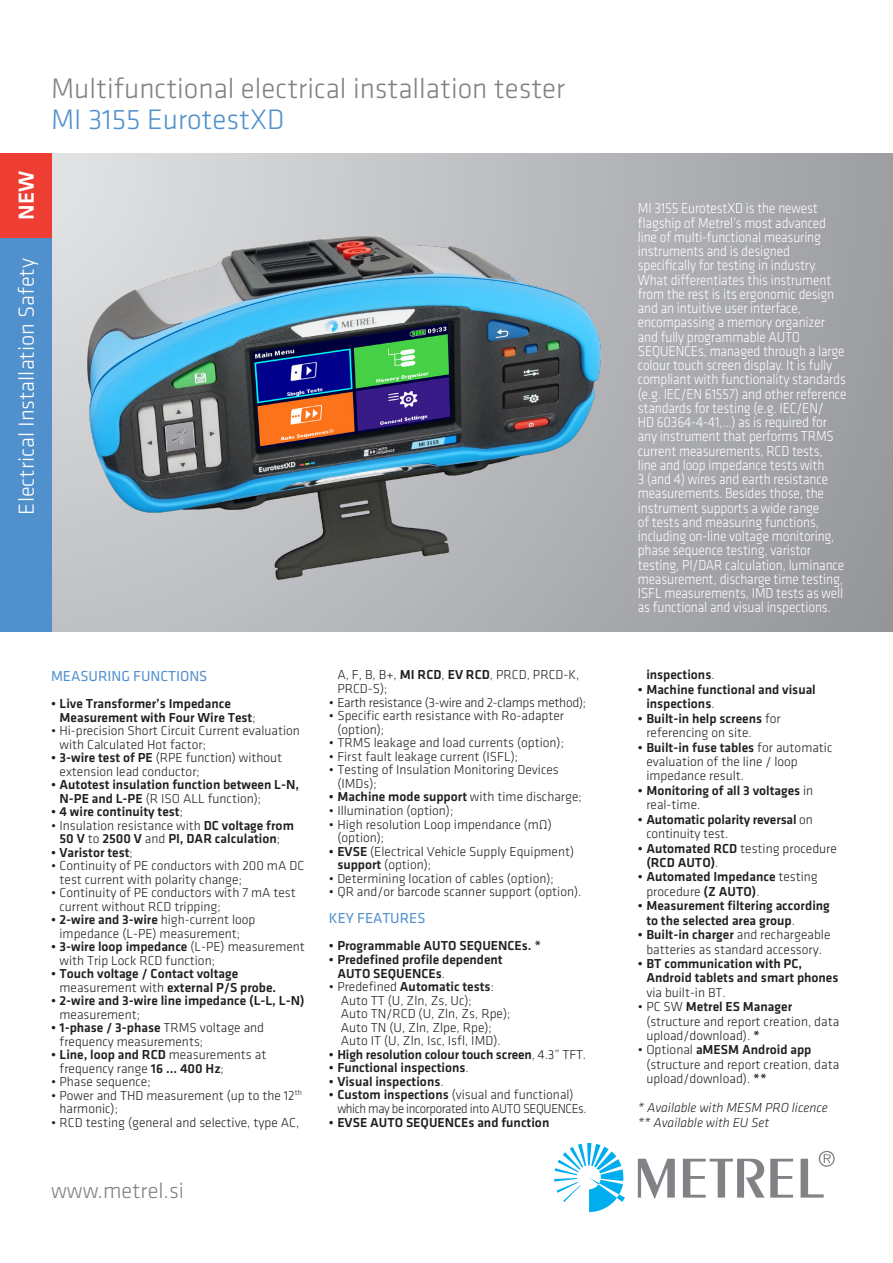
<style>
.page{position:relative;width:893px;height:1263px;background:#fff}
.page>*{position:absolute;margin:0;border:0;box-sizing:border-box;transform-origin:0 0}
.naslov{font:300 29.25px "Klavika";color:#808285}
.naslov-2{font:300 29.25px "Klavika";color:#5090cc}
.naslov-3{font:300 22.5px "Klavika";color:#fff}
.t1{font:300 22.5px "Klavika";color:#808285}
.t2{font:500 22.5px "Klavika";color:#fff}
.podnaslov{font:300 15px/14.2px "Klavika";letter-spacing:-.01em;color:#fff;scale:.9 1}
.t3{font:15px "Klavika";color:#5090cc}
.Bulet_FUNCTIONS{font:300 13.5px/13.5px "Klavika";color:#231f20}
.t4{font:500 13.5px/14.4px "Klavika";color:#231f20}
.Bulet_FUNCTIONS-2{font:300 13.5px/13.5px "Klavika";letter-spacing:-.03em;color:#231f20}
.Bulet_FUNCTIONS-3{font:italic 300 13.5px "Klavika";color:#231f20}
.Bulet_FUNCTIONS-4{font:300 13.5px "Klavika";letter-spacing:-.02em;color:#231f20}
.s1{font-weight:300}
.s2{font-weight:500}
</style>
<div class="page">
<svg style="left:51px;top:153px;width:842px;height:478px;background:#adafb2"></svg>
<svg style="left:554px;top:1143px;width:71px;height:69px"></svg>
<svg style="left:638px;top:1150px;width:197px;height:49px"></svg>
<div style="left:0;top:153px;width:51px;height:478px;background:#5090cc"></div>
<img style="left:66px;top:215px;width:557px;height:386px">
<div style="left:0;top:153px;width:51px;height:84px;background:#ee3e34"></div>
<p class="naslov" style="left:51px;top:72px;width:516px">Multifunctional electrical installation tester</p>
<p class="naslov-2" style="left:51px;top:104px;width:235px">MI 3155 EurotestXD</p>
<p class="t2" style="left:14px;top:220px;width:51px;rotate:-90deg">NEW</p>
<p class="naslov-3" style="left:14px;top:514px;width:258px;rotate:-90deg">Electrical Installation Safety</p>
<p class="t3" style="left:51px;top:668px;width:158px">MEASURING FUNCTIONS</p>
<p class="t4" style="left:60px;top:697px;width:198px;line-height:13.5px;text-indent:-9px">• Live Transformer’s Impedance<br>Measurement with Four Wire Test<span class="s1">;</span></p>
<p class="Bulet_FUNCTIONS" style="left:60px;top:724px;width:242px;text-indent:-9px">• Hi-precision Short Circuit Current evaluation with Calculated Hot factor;</p>
<p class="Bulet_FUNCTIONS" style="left:60px;top:751px;width:224px;text-indent:-9px"><span class="s2">• 3-wire test of PE</span> (RPE function) without extension lead conductor;</p>
<p class="t4" style="left:60px;top:778px;width:241px;line-height:13.5px;text-indent:-9px">• Autotest insulation function between L-N,<br>N-PE and L-PE <span class="s1">(R ISO ALL function);</span></p>
<p class="t4" style="left:51px;top:805px;width:133px">• 4 wire continuity test<span class="s1">;</span></p>
<p class="t4" style="left:51px;top:818px;width:244px;line-height:13.5px;text-align:center"><span class="s1">• Insulation resistance with</span> DC voltage from<br>50 V <span class="s1">to</span> 2500 V <span class="s1">and</span> PI, DAR calculation<span class="s1">;</span></p>
<p class="t4" style="left:51px;top:845px;width:83px">• Varistor test<span class="s1">;</span></p>
<p class="Bulet_FUNCTIONS" style="left:60px;top:859px;width:246px;text-indent:-9px">• Continuity of PE conductors with 200 mA DC test current with polarity change;</p>
<p class="Bulet_FUNCTIONS" style="left:60px;top:886px;width:238px;text-indent:-9px">• Continuity of PE conductors with 7 mA test current without RCD tripping;</p>
<p class="Bulet_FUNCTIONS" style="left:51px;top:913px;width:206px;text-align:center"><span class="s2">• 2-wire and 3-wire</span> high-current loop impedance (L-PE) measurement;</p>
<p class="Bulet_FUNCTIONS" style="left:60px;top:940px;width:247px;text-indent:-9px"><span class="s2">• 3-wire loop impedance</span> (L-PE) measurement with Trip Lock RCD function;</p>
<p class="t4" style="left:60px;top:967px;width:218px;line-height:13.5px;text-indent:-9px">• Touch voltage / Contact voltage <span class="s1">measurement with</span> external P/S probe.</p>
<p class="t4" style="left:60px;top:994px;width:247px;line-height:13.5px;text-indent:-9px">• 2-wire and 3-wire line impedance (L-L, L-N) <span class="s1">measurement;</span></p>
<p class="Bulet_FUNCTIONS" style="left:60px;top:1021px;width:206px;text-indent:-9px"><span class="s2">• 1-phase / 3-phase</span> TRMS voltage and frequency measurements;</p>
<p class="Bulet_FUNCTIONS" style="left:60px;top:1048px;width:208px;text-indent:-9px"><span class="s2">• Line, loop and RCD</span> measurements at frequency range <span class="s2">16 ... 400 Hz</span>;</p>
<p class="Bulet_FUNCTIONS" style="left:51px;top:1075px;width:101px">• Phase sequence;</p>
<p class="Bulet_FUNCTIONS" style="left:60px;top:1088px;width:244px;text-indent:-9px">• Power and THD measurement (up to the 12<sup>th </sup>harmonic);</p>
<p class="Bulet_FUNCTIONS" style="left:51px;top:1115px;width:250px">• RCD testing (general and selective, type AC,</p>
<p class="t1" style="left:51px;top:1178px;width:134px">www.metrel.si</p>
<p class="Bulet_FUNCTIONS" style="left:337px;top:668px;width:244px">A, F, B, B+, <span class="s2">MI RCD</span>, <span class="s2">EV RCD</span>, PRCD, PRCD-K,<br>PRCD-S);</p>
<p class="Bulet_FUNCTIONS-4" style="left:329px;top:695px;width:259px">• Earth resistance (3-wire and 2-clamps method);</p>
<p class="Bulet_FUNCTIONS" style="left:337px;top:709px;width:228px;text-indent:-9px">• Specific earth resistance with Ro-adapter (option);</p>
<p class="Bulet_FUNCTIONS" style="left:329px;top:736px;width:237px">• TRMS leakage and load currents (option);</p>
<p class="Bulet_FUNCTIONS" style="left:329px;top:750px;width:191px">• First fault leakage current (ISFL);</p>
<p class="Bulet_FUNCTIONS" style="left:337px;top:763px;width:223px;text-indent:-9px">• Testing of Insulation Monitoring Devices (IMDs);</p>
<p class="t4" style="left:329px;top:790px;width:254px">• Machine mode support <span class="s1">with time discharge;</span></p>
<p class="Bulet_FUNCTIONS" style="left:329px;top:804px;width:126px">• Illumination (option);</p>
<p class="Bulet_FUNCTIONS" style="left:337px;top:817px;width:216px;text-indent:-9px">• High resolution Loop impendance (mΩ) (option);</p>
<p class="Bulet_FUNCTIONS" style="left:337px;top:845px;width:238px;text-indent:-9px"><span class="s2">• EVSE</span> (Electrical Vehicle Supply Equipment) <span class="s2">support</span> (option);</p>
<p class="Bulet_FUNCTIONS" style="left:329px;top:872px;width:226px">• Determining location of cables (option);</p>
<p class="Bulet_FUNCTIONS" style="left:329px;top:885px;width:254px">• QR and/or barcode scanner support (option).</p>
<p class="t3" style="left:329px;top:910px;width:98px">KEY FEATURES</p>
<p class="t4" style="left:329px;top:939px;width:214px">• Programmable AUTO SEQUENCEs. *</p>
<p class="t4" style="left:337px;top:953px;width:167px;line-height:13.5px;text-indent:-9px">• Predefined profile dependent<br>AUTO SEQUENCEs<span class="s1">.</span></p>
<p class="t4" style="left:329px;top:980px;width:167px"><span class="s1">• Predefined</span> Automatic tests<span class="s1">:</span></p>
<p class="Bulet_FUNCTIONS" style="left:341px;top:994px;width:133px">Auto TT (U, Zln, Zs, Uc);</p>
<p class="Bulet_FUNCTIONS" style="left:341px;top:1007px;width:171px">Auto TN/RCD (U, Zln, Zs, Rpe);</p>
<p class="Bulet_FUNCTIONS" style="left:341px;top:1021px;width:153px">Auto TN (U, Zln, Zlpe, Rpe);</p>
<p class="Bulet_FUNCTIONS" style="left:341px;top:1034px;width:161px">Auto IT (U, Zln, Isc, Isfl, IMD).</p>
<p class="t4" style="left:329px;top:1047px;width:259px">• High resolution colour touch screen<span class="s1">, 4.3” TFT.</span></p>
<p class="t4" style="left:329px;top:1061px;width:141px">• Functional inspections<span class="s1">.</span></p>
<p class="t4" style="left:329px;top:1074px;width:116px">• Visual inspections<span class="s1">.</span></p>
<p class="Bulet_FUNCTIONS-2" style="left:337px;top:1088px;width:251px;text-indent:-9px"><span class="s2">• Custom inspections</span> (visual and functional) which may be incorporated into AUTO SEQUENCEs.</p>
<p class="t4" style="left:329px;top:1115px;width:222px">• EVSE AUTO SEQUENCEs and function</p>
<p class="podnaslov" style="left:638px;top:201px;width:233px">MI 3155 EurotestXD is the newest flagship of Metrel’s most advanced line of multi-functional measuring instruments and is designed specifically for testing in industry.<br>What differentiates this instrument from the rest is its ergonomic design and an intuitive user interface, encompassing a memory organizer and fully programmable AUTO SEQUENCEs, managed through a large colour touch screen display. It is fully compliant with functionality standards (e.g. IEC/EN 61557) and other reference standards for testing (e.g. IEC/EN/<br>HD 60364-4-41,...) as is required for any instrument that performs TRMS current measurements, RCD tests,<br>line and loop impedance tests with<br>3 (and 4) wires and earth resistance measurements. Besides those, the instrument supports a wide range<br>of tests and measuring functions, including on-line voltage monitoring, phase sequence testing, varistor testing, PI/DAR calculation, luminance measurement, discharge time testing, ISFL measurements, IMD tests as well as functional and visual inspections.</p>
<p class="t4" style="left:646px;top:668px;width:70px">inspections<span class="s1">.</span></p>
<p class="t4" style="left:646px;top:682px;width:171px;text-indent:-9px">• Machine functional and visual inspections<span class="s1">.</span></p>
<p class="Bulet_FUNCTIONS" style="left:646px;top:711px;width:136px;line-height:14.4px;text-indent:-9px"><span class="s2">• Built-in help screens</span> for referencing on site.</p>
<p class="Bulet_FUNCTIONS" style="left:646px;top:740px;width:188px;line-height:14.4px;text-indent:-9px"><span class="s2">• Built-in fuse tables</span> for automatic evaluation of the line / loop impedance result.</p>
<p class="t4" style="left:646px;top:783px;width:168px;text-indent:-9px">• Monitoring of all 3 voltages <span class="s1">in real-time.</span></p>
<p class="t4" style="left:646px;top:812px;width:168px;text-indent:-9px">• Automatic polarity reversal <span class="s1">on continuity test.</span></p>
<p class="t4" style="left:646px;top:841px;width:192px;text-indent:-9px">• Automated RCD <span class="s1">testing procedure </span>(RCD AUTO)<span class="s1">.</span></p>
<p class="t4" style="left:646px;top:870px;width:173px;text-indent:-9px">• Automated Impedance <span class="s1">testing procedure</span> (Z AUTO)<span class="s1">.</span></p>
<p class="t4" style="left:646px;top:899px;width:185px;text-indent:-9px">• Measurement filtering according to the selected area group<span class="s1">.</span></p>
<p class="Bulet_FUNCTIONS" style="left:638px;top:928px;width:194px;line-height:14.4px;text-align:center"><span class="s2">• Built-in charger</span> and rechargeable batteries as standard accessory.</p>
<p class="t4" style="left:646px;top:956px;width:194px;text-indent:-9px">• BT communication with PC,<br>Android tablets and smart phones <span class="s1">via built-in BT.</span></p>
<p class="Bulet_FUNCTIONS" style="left:646px;top:1000px;width:194px;line-height:14.4px;text-indent:-9px">• PC SW <span class="s2">Metrel ES Manager </span>(structure and report creation, data upload/download). <span class="s2">*</span></p>
<p class="Bulet_FUNCTIONS" style="left:646px;top:1043px;width:194px;line-height:14.4px;text-indent:-9px">• Optional <span class="s2">aMESM Android app </span>(structure and report creation, data upload/download). <span class="s2">**</span></p>
<p class="Bulet_FUNCTIONS-3" style="left:638px;top:1100px;width:191px">* Available with MESM PRO licence</p>
<p class="Bulet_FUNCTIONS-3" style="left:638px;top:1115px;width:133px">** Available with EU Set</p>
</div>
